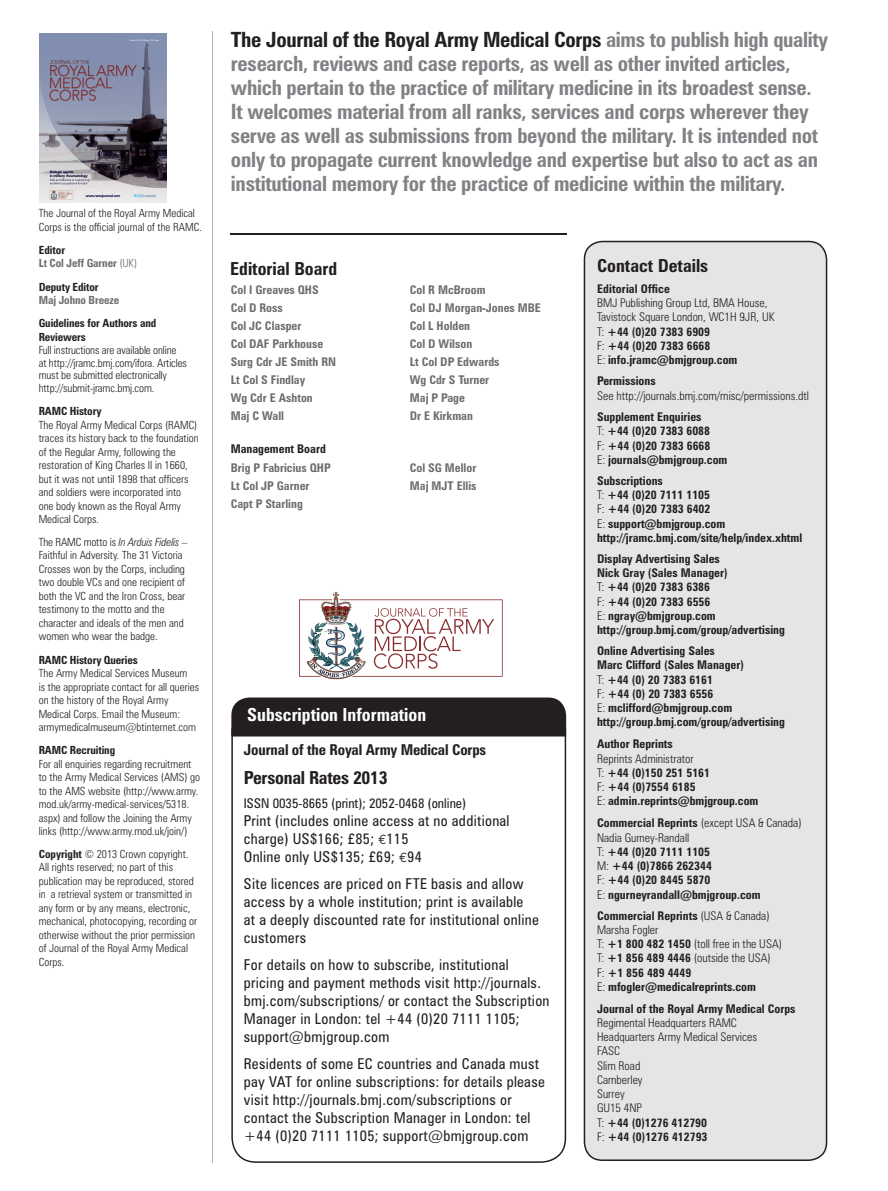
<style>
.page{position:relative;width:888px;height:1191px;background:#fff}
.page>*{position:absolute;margin:0;border:0;box-sizing:border-box;transform-origin:0 0}
.t1{font:700 condensed 21px/24px "Zurich BT";letter-spacing:-.015em;color:#808285}
.t2{font:700 condensed 18px "Zurich BT";color:#231f20}
.t3{font:700 condensed 18px "Zurich BT";color:#fff}
.t4{font:condensed 15px/18px "Zurich BT";letter-spacing:.02em;color:#231f20}
.t5{font:700 condensed 15px "Zurich BT";letter-spacing:-.01em;color:#231f20}
.t6{font:condensed 13.5px "Zurich BT";color:#231f20}
.t7{font:700 condensed 12px/14.2px "Zurich BT";color:#231f20}
.t8{font:300 condensed 12px/14.2px "Zurich BT";color:#231f20}
.t9{font:700 condensed 12px/18px "Zurich BT";color:#6c6d70}
.t10{font:300 condensed 11.25px/13.5px "Zurich BT";color:#231f20}
.t11{font:700 condensed 11.25px/14.2px "Zurich BT";letter-spacing:-.01em;color:#231f20}
.t12{font:700 condensed 11.25px/13.5px "Zurich BT";letter-spacing:-.01em;color:#6c6d70}
.s1{color:#231f20}
.s2{font-weight:300}
.s3{font-style:italic}
.s4{font-weight:700}
.s5{font-family:"Euro Mono";font-stretch:normal;font-size:13.5px}
</style>
<div class="page">
<div style="left:231px;top:698px;width:335px;height:31px;background:#231f20"></div>
<svg style="left:231px;top:729px;width:335px;height:434px"></svg>
<div style="left:584px;top:241px;width:243px;height:920px;background:#e4e5e7"></div>
<hr style="left:230px;top:233px;width:336px;height:1px;background:#231f20">
<hr style="left:212px;top:31px;width:1px;height:1132px;background:#b0b1b5">
<img style="left:39px;top:33px;width:128px;height:170px">
<img style="left:332px;top:602px;width:8px;height:67px">
<svg style="left:299px;top:599px;width:33px;height:78px"></svg>
<svg style="left:340px;top:599px;width:163px;height:78px"></svg>
<p class="t10" style="left:39px;top:207px;width:165px">The Journal of the Royal Army Medical<br>Corps is the official journal of the RAMC.</p>
<p class="t12" style="left:39px;top:244px;width:100px"><span class="s1">Editor<br></span>Lt Col Jeff Garner <span class="s2">(UK)</span></p>
<p class="t11" style="left:39px;top:280px;width:61px">Deputy Editor</p>
<p class="t12" style="left:39px;top:294px;width:82px">Maj Johno Breeze</p>
<p class="t11" style="left:39px;top:317px;width:119px">Guidelines for Authors and<br>Reviewers</p>
<p class="t10" style="left:39px;top:344px;width:150px;line-height:12.8px">Full instructions are available online at http://jramc.bmj.com/ifora. Articles must be submitted electronically http://submit-jramc.bmj.com.</p>
<p class="t11" style="left:39px;top:405px;width:64px">RAMC History</p>
<p class="t10" style="left:39px;top:419px;width:161px">The Royal Army Medical Corps (RAMC) traces its history back to the foundation of the Regular Army, following the restoration of King Charles II in 1660, but it was not until 1898 that officers and soldiers were incorporated into one body known as the Royal Army Medical Corps.</p>
<p class="t10" style="left:39px;top:536px;width:150px">The RAMC motto is <span class="s3">In Arduis Fidelis</span> – Faithful in Adversity. The 31 Victoria Crosses won by the Corps, including two double VCs and one recipient of both the VC and the Iron Cross, bear testimony to the motto and the character and ideals of the men and women who wear the badge.</p>
<p class="t11" style="left:39px;top:654px;width:101px">RAMC History Queries</p>
<p class="t10" style="left:39px;top:667px;width:162px">The Army Medical Services Museum<br>is the appropriate contact for all queries on the history of the Royal Army Medical Corps. Email the Museum: armymedicalmuseum@btinternet.com</p>
<p class="t11" style="left:39px;top:744px;width:78px">RAMC Recruiting</p>
<p class="t10" style="left:39px;top:758px;width:163px">For all enquiries regarding recruitment to the Army Medical Services (AMS) go to the AMS website (http://www.army. mod.uk/army-medical-services/5318. aspx) and follow the Joining the Army links (http://www.army.mod.uk/join/)</p>
<p class="t10" style="left:39px;top:848px;width:160px"><span class="s4">Copyright</span> © 2013 Crown copyright.<br>All rights reserved; no part of this publication may be reproduced, stored in a retrieval system or transmitted in any form or by any means, electronic, mechanical, photocopying, recording or otherwise without the prior permission of Journal of the Royal Army Medical Corps.</p>
<p class="t1" style="left:231px;top:29px;width:598px"><span class="s1">The Journal of the Royal Army Medical Corps</span> aims to publish high quality research, reviews and case reports, as well as other invited articles, which pertain to the practice of military medicine in its broadest sense.<br>It welcomes material from all ranks, services and corps wherever they serve as well as submissions from beyond the military. It is intended not only to propagate current knowledge and expertise but also to act as an institutional memory for the practice of medicine within the military.</p>
<h2 class="t2" style="left:230px;top:262px;width:109px">Editorial Board</h2>
<p class="t9" style="left:231px;top:281px;width:107px">Col I Greaves QHS<br>Col D Ross<br>Col JC Clasper<br>Col DAF Parkhouse<br>Surg Cdr JE Smith RN<br>Lt Col S Findlay<br>Wg Cdr E Ashton<br>Maj C Wall</p>
<p class="t9" style="left:410px;top:281px;width:133px">Col R McBroom<br>Col DJ Morgan-Jones MBE<br>Col L Holden<br>Col D Wilson<br>Lt Col DP Edwards<br>Wg Cdr S Turner<br>Maj P Page<br>Dr E Kirkman</p>
<p class="t7" style="left:231px;top:443px;width:97px">Management Board</p>
<p class="t9" style="left:231px;top:460px;width:102px">Brig P Fabricius QHP<br>Lt Col JP Garner<br>Capt P Starling</p>
<p class="t9" style="left:410px;top:460px;width:68px">Col SG Mellor<br>Maj MJT Ellis</p>
<h2 class="t3" style="left:247px;top:708px;width:180px">Subscription Information</h2>
<h3 class="t5" style="left:244px;top:744px;width:244px">Journal of the Royal Army Medical Corps</h3>
<h2 class="t2" style="left:244px;top:771px;width:145px">Personal Rates 2013</h2>
<p class="t6" style="left:244px;top:798px;width:224px">ISSN 0035-8665 (print); 2052-0468 (online)</p>
<h3 class="t4" style="left:244px;top:812px;width:267px">Print (includes online access at no additional charge) US$166; £85; <span class="s5">€</span>115<br>Online only US$135; £69; <span class="s5">€</span>94</h3>
<h3 class="t4" style="left:244px;top:875px;width:296px">Site licences are priced on FTE basis and allow access by a whole institution; print is available<br>at a deeply discounted rate for institutional online customers</h3>
<h3 class="t4" style="left:244px;top:956px;width:307px">For details on how to subscribe, institutional pricing and payment methods visit http://journals. bmj.com/subscriptions/ or contact the Subscription Manager in London: tel +44 (0)20 7111 1105; support@bmjgroup.com</h3>
<p class="t4" style="left:244px;top:1055px;width:302px">Residents of some EC countries and Canada must pay VAT for online subscriptions: for details please visit http://journals.bmj.com/subscriptions or contact the Subscription Manager in London: tel +44 (0)20 7111 1105; support@bmjgroup.com</p>
<h2 class="t2" style="left:597px;top:259px;width:113px">Contact Details</h2>
<p class="t7" style="left:597px;top:283px;width:75px">Editorial Office</p>
<p class="t8" style="left:597px;top:297px;width:179px">BMJ Publishing Group Ltd, BMA House,<br>Tavistock Square London, WC1H 9JR, UK<br>T: <span class="s4">+44 (0)20 7383 6909<br></span>F: <span class="s4">+44 (0)20 7383 6668<br></span>E: <span class="s4">info.jramc@bmjgroup.com</span></p>
<p class="t7" style="left:597px;top:375px;width:60px">Permissions</p>
<p class="t8" style="left:597px;top:390px;width:213px">See http://journals.bmj.com/misc/permissions.dtl</p>
<p class="t7" style="left:597px;top:411px;width:132px">Supplement Enquiries<br><span class="s2">T:</span> +44 (0)20 7383 6088<br><span class="s2">F:</span> +44 (0)20 7383 6668<br><span class="s2">E:</span> journals@bmjgroup.com</p>
<p class="t7" style="left:597px;top:475px;width:207px">Subscriptions<br><span class="s2">T:</span> +44 (0)20 7111 1105<br><span class="s2">F:</span> +44 (0)20 7383 6402<br><span class="s2">E:</span> support@bmjgroup.com http://jramc.bmj.com/site/help/index.xhtml</p>
<p class="t7" style="left:597px;top:553px;width:189px">Display Advertising Sales<br>Nick Gray (Sales Manager)<br><span class="s2">T:</span> +44 (0)20 7383 6386<br><span class="s2">F:</span> +44 (0)20 7383 6556<br><span class="s2">E:</span> ngray@bmjgroup.com http://group.bmj.com/group/advertising</p>
<p class="t7" style="left:597px;top:645px;width:189px">Online Advertising Sales<br>Marc Clifford (Sales Manager)<br><span class="s2">T:</span> +44 (0) 20 7383 6161<br><span class="s2">F:</span> +44 (0) 20 7383 6556<br><span class="s2">E:</span> mclifford@bmjgroup.com http://group.bmj.com/group/advertising</p>
<p class="t7" style="left:597px;top:738px;width:77px">Author Reprints</p>
<p class="t7" style="left:597px;top:752px;width:163px"><span class="s2">Reprints Administrator<br>T:</span> +44 (0)150 251 5161<br><span class="s2">F:</span> +44 (0)7554 6185<br><span class="s2">E:</span> admin.reprints@bmjgroup.com</p>
<p class="t7" style="left:597px;top:817px;width:206px">Commercial Reprints <span class="s2">(except USA &amp; Canada)<br>Nadia Gurney-Randall<br>T:</span> +44 (0)20 7111 1105<br><span class="s2">M:</span> +44 (0)7866 262344<br><span class="s2">F:</span> +44 (0)20 8445 5870<br><span class="s2">E:</span> ngurneyrandall@bmjgroup.com</p>
<p class="t7" style="left:597px;top:909px;width:186px">Commercial Reprints <span class="s2">(USA &amp; Canada)<br>Marsha Fogler<br>T:</span> +1 800 482 1450 <span class="s2">(toll free in the USA)<br>T:</span> +1 856 489 4446 <span class="s2">(outside the USA)<br>F:</span> +1 856 489 4449<br><span class="s2">E:</span> mfogler@medicalreprints.com</p>
<p class="t7" style="left:597px;top:1002px;width:200px">Journal of the Royal Army Medical Corps</p>
<p class="t8" style="left:597px;top:1016px;width:162px">Regimental Headquarters RAMC<br>Headquarters Army Medical Services<br>FASC<br>Slim Road<br>Camberley<br>Surrey<br>GU15 4NP<br>T: <span class="s4">+44 (0)1276 412790<br></span>F: <span class="s4">+44 (0)1276 412793</span></p>
</div>
